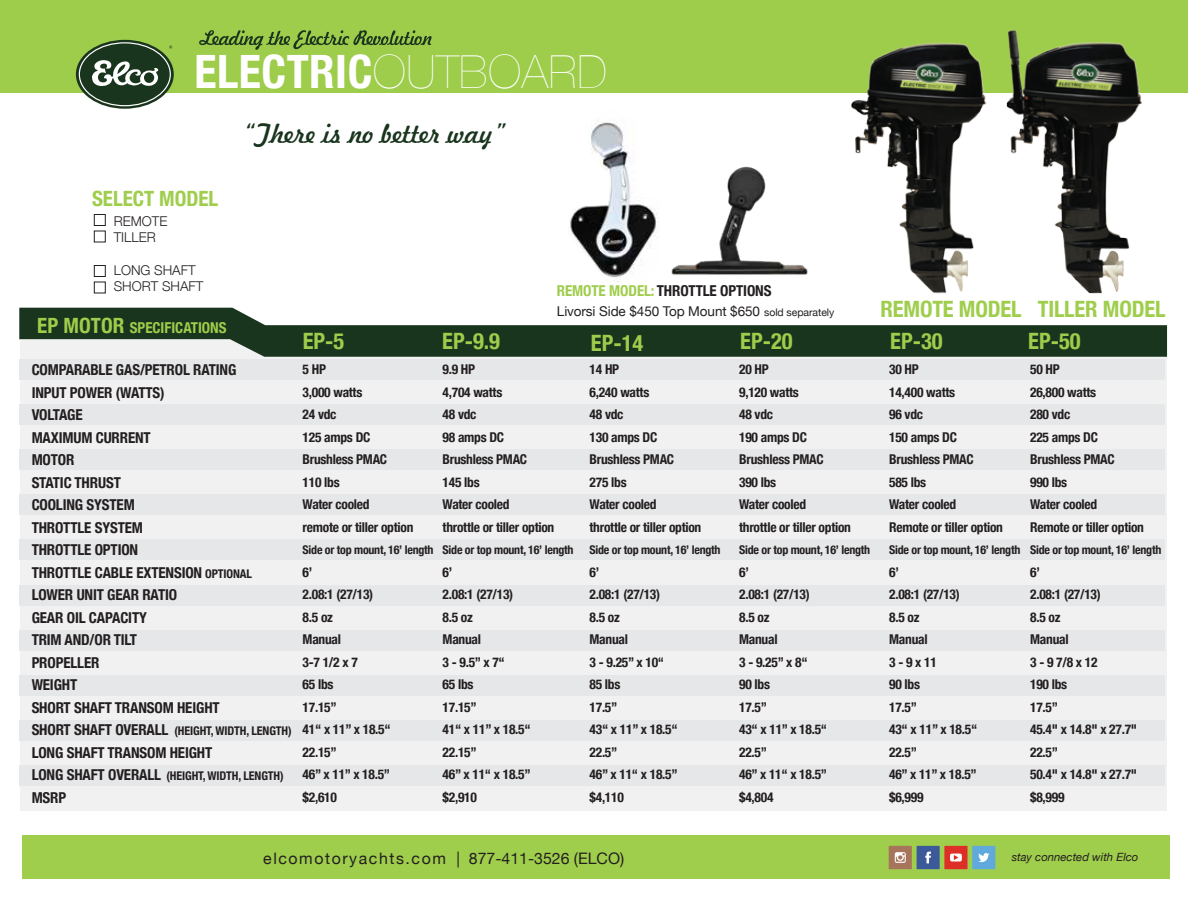
<style>
.page{position:relative;width:1188px;height:918px;background:#fff}
.page>*{position:absolute;margin:0;border:0;box-sizing:border-box;transform-origin:0 0}
.t1{font:700 condensed 46.05px "Helvetica Neue";letter-spacing:.01em;color:#fff}
.t2{font:25.95px "Freehand 521 BT Regular C";color:#1a351d}
.t3{font:700 condensed 22.5px "Helvetica Neue";color:#9ecc4b}
.t4{font:700 condensed 22.5px "Helvetica Neue";letter-spacing:-.005em;color:#9fcd4c}
.t5{font:700 condensed 21px "Helvetica Neue";color:#9fcd4c}
.t6{font:15.9px "Helvetica Neue";letter-spacing:.1em;color:#231f20}
.t7{font:700 condensed 15px/22.5px "Helvetica Neue";letter-spacing:-.01em;color:#231f20}
.t8{font:700 condensed 15px "Helvetica Neue";color:#9ecc4b}
.t9{font:700 condensed 13.5px/22.5px "Helvetica Neue";letter-spacing:-.02em;color:#231f20}
.t10{font:13.5px "Helvetica Neue";letter-spacing:-.005em;color:#231f20}
.t11{font:300 13.5px/16.5px "Helvetica Neue";color:#231f20}
.t12{font:700 condensed 12px "Helvetica Neue";letter-spacing:-.02em;color:#231f20}
.t13{font:italic 11.4px "Helvetica Neue";color:#231f20}
.s1{font-weight:200;font-stretch:normal}
.s2{font-size:21px}
.s3{color:#9fcd4c}
.s4{font-size:10.5px}
.s5{font-size:12px}
.s6{font-size:15px}
</style>
<div class="page">
<div style="left:0;top:0;width:1188px;height:93px;background:#9ecc4b"></div>
<img style="left:851px;top:42px;width:136px;height:252px">
<div style="left:20px;top:340px;width:1146px;height:470px;background:#f1f1f2"></div>
<div style="left:20px;top:404px;width:1145px;height:21px;background:#e6e7e8"></div>
<div style="left:20px;top:449px;width:1145px;height:21px;background:#e6e7e8"></div>
<div style="left:20px;top:495px;width:1145px;height:20px;background:#e6e7e8"></div>
<div style="left:20px;top:540px;width:1145px;height:20px;background:#e6e7e8"></div>
<div style="left:20px;top:585px;width:1145px;height:20px;background:#e6e7e8"></div>
<div style="left:20px;top:630px;width:1145px;height:20px;background:#e6e7e8"></div>
<div style="left:20px;top:675px;width:1145px;height:20px;background:#e6e7e8"></div>
<div style="left:20px;top:720px;width:1145px;height:21px;background:#e6e7e8"></div>
<div style="left:20px;top:765px;width:1145px;height:21px;background:#e6e7e8"></div>
<div style="left:20px;top:359px;width:1145px;height:21px;background:#e6e7e8"></div>
<svg style="left:19px;top:308px;width:1148px;height:49px;fill:#1a351d"></svg>
<div style="left:94px;top:214px;width:12px;height:12px;border:1px solid #231f20"></div>
<div style="left:94px;top:231px;width:12px;height:11px;border:1px solid #231f20"></div>
<div style="left:94px;top:265px;width:12px;height:12px;border:1px solid #231f20"></div>
<div style="left:94px;top:282px;width:12px;height:11px;border:1px solid #231f20"></div>
<div style="left:22px;top:836px;width:1147px;height:43px;background:#9fcd4c"></div>
<svg style="left:76px;top:40px;width:98px;height:69px;background:#2b442d"></svg>
<div style="left:79px;top:42px;width:92px;height:64px;border:1px solid #fff;border-radius:50%"></div>
<svg style="left:92px;top:60px;width:67px;height:28px;background:#748475"></svg>
<img style="left:1006px;top:29px;width:136px;height:265px">
<img style="left:570px;top:122px;width:89px;height:157px">
<img style="left:671px;top:166px;width:137px;height:109px">
<svg style="left:199px;top:30px;width:233px;height:20px"></svg>
<div style="left:944px;top:846px;width:23px;height:23px;background:#de2e28"></div>
<svg style="left:950px;top:854px;width:12px;height:8px"></svg>
<div style="left:889px;top:846px;width:23px;height:23px;background:#a6755b"></div>
<svg style="left:895px;top:852px;width:11px;height:11px"></svg>
<div style="left:972px;top:846px;width:23px;height:23px;background:#60a9dd"></div>
<svg style="left:978px;top:853px;width:11px;height:9px"></svg>
<div style="left:917px;top:846px;width:23px;height:23px;background:#3c5a99"></div>
<svg style="left:925px;top:852px;width:6px;height:11px"></svg>
<h1 class="t1" style="left:194px;top:34px;width:414px">ELECTRIC<span class="s1">OUTBOARD</span></h1>
<h3 class="t5" style="left:92px;top:181px;width:128px">SELECT MODEL</h3>
<p class="t11" style="left:114px;top:211px;width:55px">REMOTE<br>TILLER</p>
<p class="t11" style="left:114px;top:261px;width:91px">LONG SHAFT<br>SHORT SHAFT</p>
<p class="t8" style="left:37px;top:315px;width:191px"><span class="s2">EP MOTOR</span> SPECIFICATIONS</p>
<h2 class="t2" style="left:243px;top:116px;width:263px">“There is no better way”</h2>
<h3 class="t3" style="left:303px;top:322px;width:43px">EP-5</h3>
<h3 class="t3" style="left:442px;top:322px;width:59px">EP-9.9</h3>
<p class="t7" style="left:557px;top:278px;width:216px"><span class="s3">REMOTE MODEL:</span> THROTTLE OPTIONS</p>
<p class="t10" style="left:557px;top:301px;width:279px">Livorsi Side $450 Top Mount $650 <span class="s4">sold separately</span></p>
<h3 class="t4" style="left:880px;top:290px;width:287px">REMOTE MODEL TILLER MODEL</h3>
<h3 class="t3" style="left:591px;top:324px;width:54px">EP-14</h3>
<h3 class="t3" style="left:890px;top:322px;width:54px">EP-30</h3>
<h3 class="t3" style="left:1028px;top:322px;width:54px">EP-50</h3>
<h3 class="t3" style="left:740px;top:322px;width:54px">EP-20</h3>
<p class="t7" style="left:32px;top:358px;width:222px">COMPARABLE GAS/PETROL RATING<br>INPUT POWER (WATTS)<br>VOLTAGE<br>MAXIMUM CURRENT<br>MOTOR<br>STATIC THRUST<br>COOLING SYSTEM<br>THROTTLE SYSTEM<br>THROTTLE OPTION<br>THROTTLE CABLE EXTENSION <span class="s5">OPTIONAL<br></span>LOWER UNIT GEAR RATIO<br>GEAR OIL CAPACITY<br>TRIM AND/OR TILT<br>PROPELLER<br>WEIGHT<br>SHORT SHAFT TRANSOM HEIGHT</p>
<p class="t12" style="left:32px;top:721px;width:261px"><span class="s6">SHORT SHAFT OVERALL</span> (HEIGHT, WIDTH, LENGTH)</p>
<p class="t7" style="left:32px;top:740px;width:182px">LONG SHAFT TRANSOM HEIGHT</p>
<p class="t12" style="left:32px;top:766px;width:253px"><span class="s6">LONG SHAFT OVERALL</span> (HEIGHT, WIDTH, LENGTH)</p>
<p class="t7" style="left:32px;top:785px;width:36px">MSRP</p>
<p class="t9" style="left:303px;top:357px;width:112px">5 HP<br>3,000 watts<br>24 vdc<br>125 amps DC<br>Brushless PMAC<br>110 lbs<br>Water cooled<br>remote or tiller option</p>
<p class="t12" style="left:303px;top:540px;width:133px">Side or top mount, 16’ length</p>
<p class="t9" style="left:303px;top:560px;width:90px">6’<br>2.08:1 (27/13)<br>8.5 oz<br>Manual<br>3-7 1/2 x 7<br>65 lbs<br>17.15”<br>41“ x 11” x 18.5“<br>22.15”<br>46” x 11” x 18.5” $2,610</p>
<p class="t9" style="left:443px;top:357px;width:113px">9.9 HP<br>4,704 watts<br>48 vdc<br>98 amps DC<br>Brushless PMAC<br>145 lbs<br>Water cooled<br>throttle or tiller option</p>
<p class="t12" style="left:443px;top:540px;width:133px">Side or top mount, 16’ length</p>
<p class="t9" style="left:443px;top:560px;width:90px">6’<br>2.08:1 (27/13)<br>8.5 oz<br>Manual<br>3 - 9.5” x 7“<br>65 lbs<br>17.15”<br>41“ x 11” x 18.5“<br>22.15”<br>46” x 11“ x 18.5” $2,910</p>
<p class="t9" style="left:590px;top:357px;width:113px">14 HP<br>6,240 watts<br>48 vdc<br>130 amps DC<br>Brushless PMAC<br>275 lbs<br>Water cooled<br>throttle or tiller option</p>
<p class="t12" style="left:590px;top:540px;width:133px">Side or top mount, 16’ length</p>
<p class="t9" style="left:590px;top:560px;width:90px">6’<br>2.08:1 (27/13)<br>8.5 oz<br>Manual<br>3 - 9.25” x 10“<br>85 lbs<br>17.5”<br>43“ x 11” x 18.5“<br>22.5”<br>46” x 11“ x 18.5” $4,110</p>
<p class="t6" style="left:263px;top:847px;width:363px">elcomotoryachts.com | 877-411-3526 (ELCO)</p>
<p class="t9" style="left:739px;top:357px;width:113px">20 HP<br>9,120 watts<br>48 vdc<br>190 amps DC<br>Brushless PMAC<br>390 lbs<br>Water cooled<br>throttle or tiller option</p>
<p class="t12" style="left:739px;top:540px;width:133px">Side or top mount, 16’ length</p>
<p class="t9" style="left:739px;top:560px;width:89px">6’<br>2.08:1 (27/13)<br>8.5 oz<br>Manual<br>3 - 9.25” x 8“<br>90 lbs<br>17.5”<br>43“ x 11” x 18.5“<br>22.5”<br>46” x 11“ x 18.5” $4,804</p>
<p class="t9" style="left:889px;top:357px;width:115px">30 HP<br>14,400 watts<br>96 vdc<br>150 amps DC<br>Brushless PMAC<br>585 lbs<br>Water cooled<br>Remote or tiller option</p>
<p class="t12" style="left:889px;top:540px;width:133px">Side or top mount, 16’ length</p>
<p class="t9" style="left:889px;top:560px;width:90px">6’<br>2.08:1 (27/13)<br>8.5 oz<br>Manual<br>3 - 9 x 11<br>90 lbs<br>17.5”<br>43“ x 11” x 18.5“<br>22.5”<br>46” x 11” x 18.5” $6,999</p>
<p class="t9" style="left:1030px;top:357px;width:115px">50 HP<br>26,800 watts<br>280 vdc<br>225 amps DC<br>Brushless PMAC<br>990 lbs<br>Water cooled<br>Remote or tiller option</p>
<p class="t12" style="left:1030px;top:540px;width:133px">Side or top mount, 16’ length</p>
<p class="t9" style="left:1030px;top:560px;width:108px">6’<br>2.08:1 (27/13)<br>8.5 oz<br>Manual<br>3 - 9 7/8 x 12<br>190 lbs<br>17.5”<br>45.4" x 14.8" x 27.7"<br>22.5”<br>50.4" x 14.8" x 27.7" $8,999</p>
<p class="t13" style="left:1012px;top:849px;width:128px">stay connected with Elco</p>
</div>
